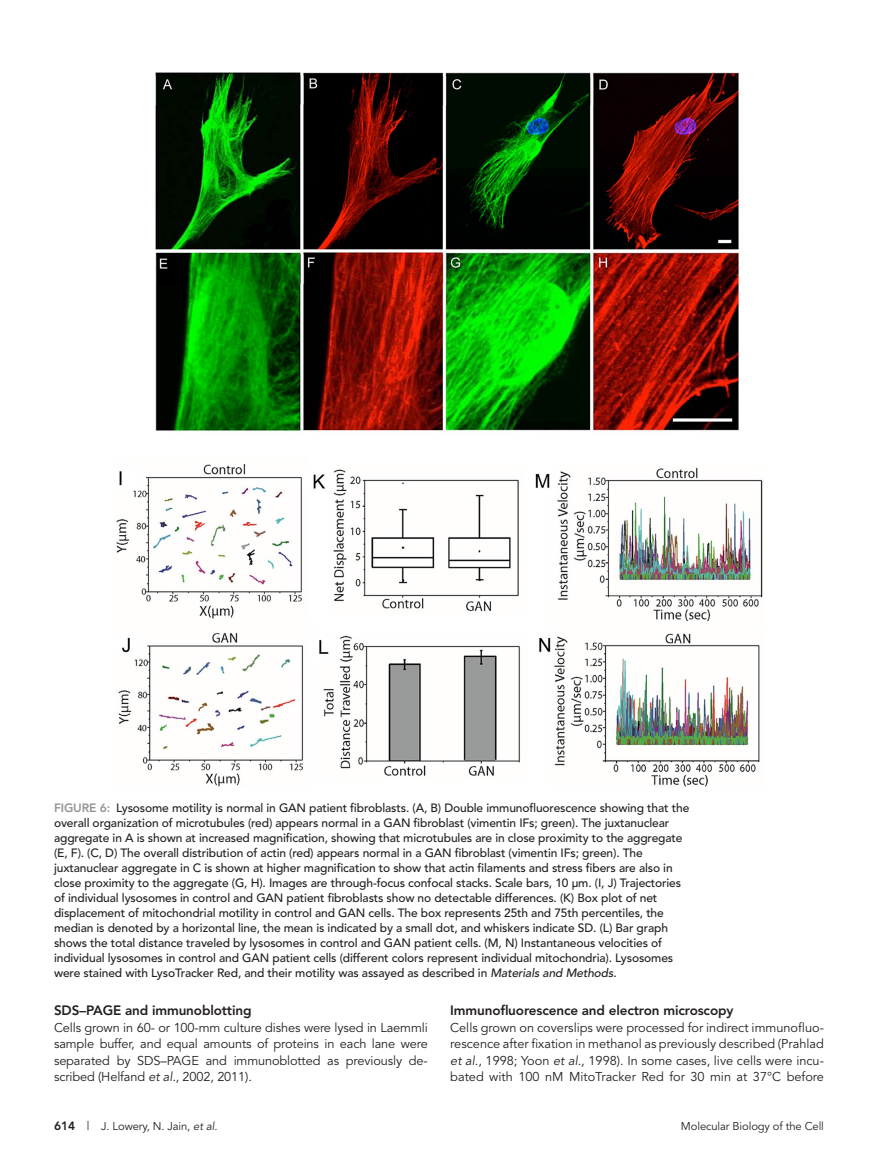
<style>
.page{position:relative;width:878px;height:1175px;background:#fff}
.page>*{position:absolute;margin:0;border:0;box-sizing:border-box;transform-origin:0 0}
.t1{font:800 13.5px "Avenir";letter-spacing:-.01em;color:#231f20}
.ParaFL{font:12.75px/16.5px "Avenir";letter-spacing:-.01em;color:#231f20;text-align:justify}
.FigCaption_35_5p{font:500 12px/15px "Avenir";letter-spacing:-.01em;color:#231f20}
.t2{font:11.25px "Avenir";letter-spacing:-.01em;color:#231f20}
.s1{font-weight:800;color:#939598}
.s2{font-style:italic}
.s3{font-weight:800;font-size:12px}
.s4{font-size:12px}
</style>
<div class="page">
<img style="left:116px;top:72px;width:647px;height:715px">
<p class="FigCaption_35_5p" style="left:54px;top:801px;width:636px"><span class="s1">FIGURE 6:</span> Lysosome motility is normal in GAN patient fibroblasts. (A, B) Double immunofluorescence showing that the overall organization of microtubules (red) appears normal in a GAN fibroblast (vimentin IFs; green). The juxtanuclear aggregate in A is shown at increased magnification, showing that microtubules are in close proximity to the aggregate (E, F). (C, D) The overall distribution of actin (red) appears normal in a GAN fibroblast (vimentin IFs; green). The juxtanuclear aggregate in C is shown at higher magnification to show that actin filaments and stress fibers are also in close proximity to the aggregate (G, H). Images are through-focus confocal stacks. Scale bars, 10 μm. (I, J) Trajectories of individual lysosomes in control and GAN patient fibroblasts show no detectable differences. (K) Box plot of net displacement of mitochondrial motility in control and GAN cells. The box represents 25th and 75th percentiles, the median is denoted by a horizontal line, the mean is indicated by a small dot, and whiskers indicate SD. (L) Bar graph shows the total distance traveled by lysosomes in control and GAN patient cells. (M, N) Instantaneous velocities of individual lysosomes in control and GAN patient cells (different colors represent individual mitochondria). Lysosomes were stained with LysoTracker Red, and their motility was assayed as described in <span class="s2">Materials and Methods</span>.</p>
<h2 class="t1" style="left:54px;top:1002px;width:199px">SDS–PAGE and immunoblotting</h2>
<p class="ParaFL" style="left:54px;top:1019px;width:375px">Cells grown in 60- or 100-mm culture dishes were lysed in Laemmli sample buffer, and equal amounts of proteins in each lane were separated by SDS–PAGE and immunoblotted as previously de&shy;scribed (Helfand <span class="s2">et al.</span>, 2002, 2011).</p>
<h2 class="t1" style="left:450px;top:1002px;width:285px">Immunofluorescence and electron microscopy</h2>
<p class="ParaFL" style="left:450px;top:1019px;width:375px">Cells grown on coverslips were processed for indirect immunofluo&shy;rescence after fixation in methanol as previously described (Prahlad <span class="s2">et al.</span>, 1998; Yoon <span class="s2">et al.</span>, 1998). In some cases, live cells were incu&shy;bated with 100 nM MitoTracker Red for 30 min at 37°C before</p>
<p class="t2" style="left:54px;top:1119px;width:165px"><span class="s3">614</span> <span class="s4">|</span> J. Lowery, N. Jain, <span class="s2">et al</span>.</p>
<p class="t2" style="left:681px;top:1119px;width:144px">Molecular Biology of the Cell</p>
</div>
